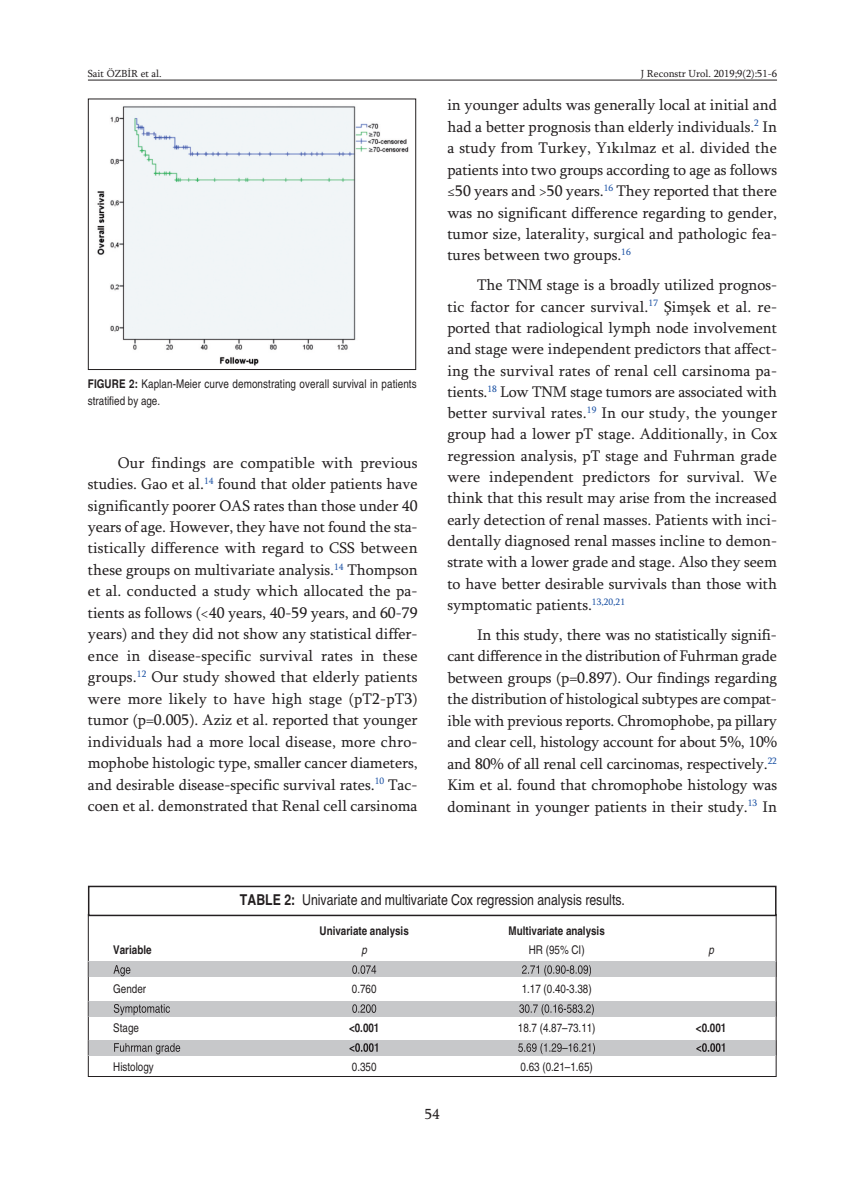
<style>
.page{position:relative;width:865px;height:1197px;background:#fff}
.page>*{position:absolute;margin:0;border:0;box-sizing:border-box;transform-origin:0 0}
.t1{font:15.75px/21.5px "Sylfaen";color:#231f20;text-align:justify}
.t2{font:condensed 15px "Helvetica";color:#231f20}
.t3{font:15px "Sylfaen";color:#231f20}
.t4{font:condensed 12px/16.5px "Helvetica";letter-spacing:.01em;color:#231f20}
.t5{font:700 condensed 12px "Helvetica";color:#231f20}
.t6{font:italic condensed 12px "Helvetica";color:#231f20}
.t7{font:10.5px "Sylfaen";color:#231f20}
.s1{font-weight:700}
</style>
<div class="page">
<hr style="left:88px;top:80px;width:689px;height:1px;background:#231f20">
<img style="left:97px;top:106px;width:312px;height:260px">
<div style="left:88px;top:99px;width:328px;height:271px;border:1px solid #231f20"></div>
<div style="left:88px;top:885px;width:688px;height:31px;border:2px solid #231f20"></div>
<div style="left:89px;top:961px;width:686px;height:15px;background:#c7c8ca"></div>
<svg style="left:88px;top:961px;width:1px;height:15px"></svg>
<svg style="left:775px;top:961px;width:2px;height:15px"></svg>
<svg style="left:113px;top:965px;width:460px;height:11px"></svg>
<div style="left:89px;top:1001px;width:686px;height:15px;background:#c7c8ca"></div>
<svg style="left:88px;top:1001px;width:1px;height:15px"></svg>
<svg style="left:775px;top:1001px;width:2px;height:15px"></svg>
<svg style="left:114px;top:1004px;width:243px;height:11px"></svg>
<div style="left:89px;top:1040px;width:686px;height:15px;background:#c7c8ca"></div>
<svg style="left:88px;top:1040px;width:1px;height:15px"></svg>
<svg style="left:775px;top:1040px;width:2px;height:15px"></svg>
<svg style="left:114px;top:1043px;width:60px;height:11px"></svg>
<svg style="left:349px;top:1043px;width:29px;height:8px"></svg>
<svg style="left:518px;top:1043px;width:77px;height:11px"></svg>
<svg style="left:696px;top:1043px;width:28px;height:8px"></svg>
<p class="t7" style="left:88px;top:67px;width:75px">Sait ÖZBİR et al.</p>
<p class="t7" style="left:641px;top:67px;width:138px">J Reconstr Urol. 2019;9(2):51-6</p>
<p class="t4" style="left:88px;top:376px;width:330px"><span class="s1">FIGURE 2:</span> Kaplan-Meier curve demonstrating overall survival in patients stratified by age.</p>
<p class="t1" style="left:88px;top:451px;width:331px;text-indent:30px">Our findings are compatible with previous studies. Gao et al.<sup>14</sup> found that older patients have significantly poorer OAS rates than those under 40 years of age. However, they have not found the sta&shy;tistically difference with regard to CSS between these groups on multivariate analysis.<sup>14</sup> Thompson et al. conducted a study which allocated the pa&shy;tients as follows (&lt;40 years, 40-59 years, and 60-79 years) and they did not show any statistical differ&shy;ence in disease-specific survival rates in these groups.<sup>12</sup> Our study showed that elderly patients were more likely to have high stage (pT2-pT3) tumor (p=0.005). Aziz et al. reported that younger individuals had a more local disease, more chro&shy;mophobe histologic type, smaller cancer diameters, and desirable disease-specific survival rates.<sup>10</sup> Tac&shy;coen et al. demonstrated that Renal cell carsinoma</p>
<p class="t1" style="left:447px;top:94px;width:331px">in younger adults was generally local at initial and had a better prognosis than elderly individuals.<sup>2</sup> In a study from Turkey, Yıkılmaz et al. divided the patients into two groups according to age as follows ≤50 years and &gt;50 years.<sup>16</sup> They reported that there was no significant difference regarding to gender, tumor size, laterality, surgical and pathologic fea&shy;tures between two groups.<sup>16</sup></p>
<p class="t1" style="left:447px;top:274px;width:331px;text-indent:30px">The TNM stage is a broadly utilized prognos&shy;tic factor for cancer survival.<sup>17</sup> Şimşek et al. re&shy;ported that radiological lymph node involvement and stage were independent predictors that affect&shy;ing the survival rates of renal cell carsinoma pa&shy;tients.<sup>18</sup> Low TNM stage tumors are associated with better survival rates.<sup>19</sup> In our study, the younger group had a lower pT stage. Additionally, in Cox regression analysis, pT stage and Fuhrman grade were independent predictors for survival. We think that this result may arise from the increased early detection of renal masses. Patients with inci&shy;dentally diagnosed renal masses incline to demon&shy;strate with a lower grade and stage. Also they seem to have better desirable survivals than those with symptomatic patients.<sup>13,20,21</sup></p>
<p class="t1" style="left:447px;top:623px;width:331px;text-indent:30px">In this study, there was no statistically signifi&shy;cant difference in the distribution of Fuhrman grade between groups (p=0.897). Our findings regarding the distribution of histological subtypes are compat&shy;ible with previous reports. Chromophobe, pa pillary and clear cell, histology account for about 5%, 10% and 80% of all renal cell carcinomas, respectively.<sup>22<br></sup>Kim et al. found that chromophobe histology was dominant in younger patients in their study.<sup>13</sup> In</p>
<p class="t2" style="left:240px;top:891px;width:386px"><span class="s1">TABLE 2:</span> Univariate and multivariate Cox regression analysis results.</p>
<p class="t5" style="left:320px;top:923px;width:91px">Univariate analysis</p>
<p class="t5" style="left:508px;top:923px;width:98px">Multivariate analysis</p>
<p class="t5" style="left:113px;top:942px;width:40px">Variable</p>
<p class="t6" style="left:361px;top:942px;width:7px">p</p>
<p class="t4" style="left:529px;top:941px;width:57px">HR (95% CI)</p>
<p class="t6" style="left:708px;top:942px;width:7px">p</p>
<p class="t4" style="left:113px;top:980px;width:34px">Gender</p>
<p class="t4" style="left:352px;top:980px;width:26px">0.760</p>
<p class="t4" style="left:521px;top:980px;width:72px">1.17 (0.40-3.38)</p>
<p class="t4" style="left:113px;top:1019px;width:27px">Stage</p>
<p class="t5" style="left:349px;top:1020px;width:32px">&lt;0.001</p>
<p class="t4" style="left:518px;top:1019px;width:79px">18.7 (4.87–73.11)</p>
<p class="t5" style="left:696px;top:1020px;width:32px">&lt;0.001</p>
<p class="t4" style="left:113px;top:1058px;width:42px">Histology</p>
<p class="t4" style="left:352px;top:1058px;width:26px">0.350</p>
<p class="t4" style="left:520px;top:1058px;width:74px">0.63 (0.21–1.65)</p>
<p class="t3" style="left:425px;top:1104px;width:16px">54</p>
</div>
